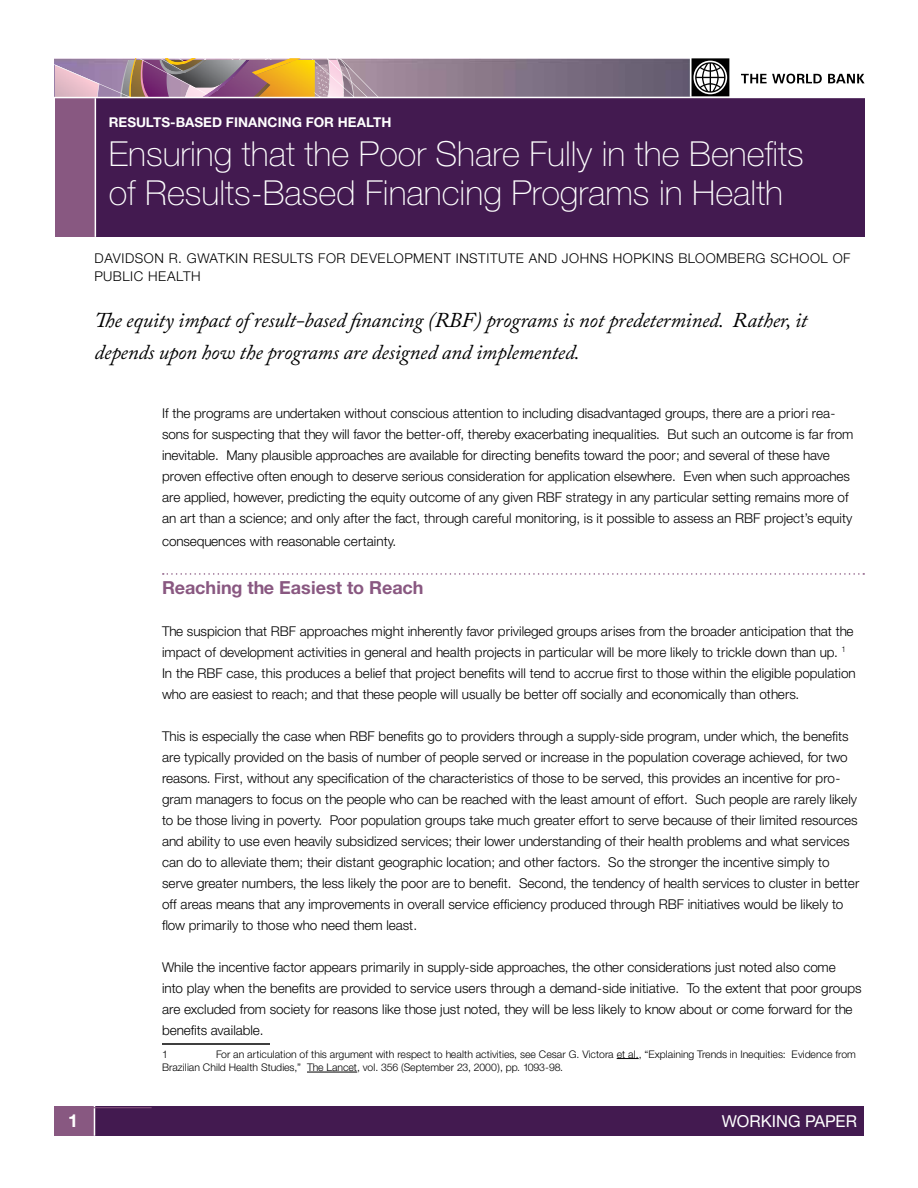
<style>
.page{position:relative;width:918px;height:1188px;background:#fff}
.page>*{position:absolute;margin:0;border:0;box-sizing:border-box;transform-origin:0 0}
.t1{font:100 34.5px/39px "Helvetica Neue";color:#fff}
.t2{font:italic 21px/31.5px "Adobe Caslon Pro";letter-spacing:-.01em;color:#000}
.t3{font:700 18px "Helvetica Neue";color:#895881}
.t4{font:700 18px "Helvetica Neue";color:#fff}
.t5{font:16.5px "Helvetica Neue";color:#fff}
.t6{font:300 13.5px/21px "Helvetica Neue";color:#000}
.t7{font:300 13.5px "Helvetica Neue";letter-spacing:.04em;color:#000}
.t8{font:700 13.5px "Helvetica Neue";color:#fff}
.t9{font:300 10.5px/13.5px "Helvetica Neue";color:#000}
</style>
<div class="page">
<div style="left:95px;top:1106px;width:769px;height:30px;background:#431a50"></div>
<div style="left:54px;top:1106px;width:40px;height:30px;background:#885881"></div>
<hr style="left:68px;top:1107px;width:84px;height:1px;background:#895881">
<img style="left:379px;top:59px;width:311px;height:38px">
<svg style="left:55px;top:58px;width:324px;height:39px;background:#b18e87"></svg>
<svg style="left:741px;top:74px;width:81px;height:10px"></svg>
<svg style="left:828px;top:74px;width:37px;height:9px"></svg>
<svg style="left:691px;top:58px;width:38px;height:39px"></svg>
<div style="left:95px;top:97px;width:770px;height:140px;background:#431a50"></div>
<div style="left:55px;top:97px;width:40px;height:140px;background:#885881"></div>
<hr style="left:95px;top:98px;width:1px;height:139px;background:#fff">
<svg style="left:163px;top:573px;width:701px;height:2px"></svg>
<hr style="left:162px;top:1043px;width:108px;height:2px;background:#000">
<svg style="left:617px;top:1058px;width:22px;height:1px"></svg>
<hr style="left:307px;top:1072px;width:50px;height:1px;background:#000">
<hr style="left:54px;top:97px;width:813px;height:1px;background:#fff">
<p class="t8" style="left:109px;top:113px;width:282px">RESULTS-BASED FINANCING FOR HEALTH</p>
<h1 class="t1" style="left:109px;top:134px;width:696px">Ensuring that the Poor Share Fully in the Benefits of Results-Based Financing Programs in Health</h1>
<p class="t6" style="left:95px;top:248px;width:27px">Davids</p>
<p class="t7" style="left:144px;top:250px;width:155px">on R. Gwatkin Results</p>
<p class="t6" style="left:318px;top:248px;width:52px">for Devel</p>
<p class="t6" style="left:394px;top:248px;width:21px">opme</p>
<p class="t6" style="left:434px;top:248px;width:44px">nt Instit</p>
<p class="t7" style="left:498px;top:250px;width:229px">ute and Joh ns Hopkins Bloomberg</p>
<p class="t6" style="left:770px;top:248px;width:78px">School of</p>
<p class="t6" style="left:95px;top:266px;width:27px">Public</p>
<p class="t6" style="left:148px;top:266px;width:37px">Health</p>
<h2 class="t2" style="left:94px;top:304px;width:715px">The equity impact of result-based financing (RBF) programs is not predetermined. Rather, it depends upon how the programs are designed and implemented.</h2>
<p class="t6" style="left:162px;top:403px;width:693px">If the programs are undertaken without conscious attention to including disadvantaged groups, there are a priori rea&shy;sons for suspecting that they will favor the better-off, thereby exacerbating inequalities. But such an outcome is far from inevitable. Many plausible approaches are available for directing benefits toward the poor; and several of these have proven effective often enough to deserve serious consideration for application elsewhere. Even when such approaches are applied, however, predicting the equity outcome of any given RBF strategy in any particular setting remains more of an art than a science; and only after the fact, through careful monitoring, is it possible to assess an RBF project’s equity</p>
<p class="t6" style="left:162px;top:530px;width:236px">consequences with reasonable certainty.</p>
<h3 class="t3" style="left:162px;top:576px;width:263px">REACHING THE EASIEST TO REACH</h3>
<p class="t6" style="left:162px;top:620px;width:695px">The suspicion that RBF approaches might inherently favor privileged groups arises from the broader anticipation that the impact of development activities in general and health projects in particular will be more likely to trickle down than up. <sup>1<br></sup>In the RBF case, this produces a belief that project benefits will tend to accrue first to those within the eligible population who are easiest to reach; and that these people will usually be better off socially and economically than others.</p>
<p class="t6" style="left:162px;top:725px;width:699px">This is especially the case when RBF benefits go to providers through a supply-side program, under which, the benefits are typically provided on the basis of number of people served or increase in the population coverage achieved, for two reasons. First, without any specification of the characteristics of those to be served, this provides an incentive for pro&shy;gram managers to focus on the people who can be reached with the least amount of effort. Such people are rarely likely to be those living in poverty. Poor population groups take much greater effort to serve because of their limited resources and ability to use even heavily subsidized services; their lower understanding of their health problems and what services can do to alleviate them; their distant geographic location; and other factors. So the stronger the incentive simply to serve greater numbers, the less likely the poor are to benefit. Second, the tendency of health services to cluster in better off areas means that any improvements in overall service efficiency produced through RBF initiatives would be likely to flow primarily to those who need them least.</p>
<p class="t6" style="left:162px;top:956px;width:701px">While the incentive factor appears primarily in supply-side approaches, the other considerations just noted also come<br>into play when the benefits are provided to service users through a demand-side initiative. To the extent that poor groups are excluded from society for reasons like those just noted, they will be less likely to know about or come forward for the benefits available.</p>
<p class="t9" style="left:162px;top:1047px;width:7px">1</p>
<p class="t9" style="left:162px;top:1047px;width:695px;text-indent:54px">For an articulation of this argument with respect to health activities, see Cesar G. Victora et al., “Explaining Trends in Inequities: Evidence from<br>Brazilian Child Health Studies,” The Lancet, vol. 356 (September 23, 2000), pp. 1093-98.</p>
<h3 class="t4" style="left:68px;top:1109px;width:12px">1</h3>
<p class="t5" style="left:722px;top:1112px;width:137px">WORKING PAPER</p>
</div>
